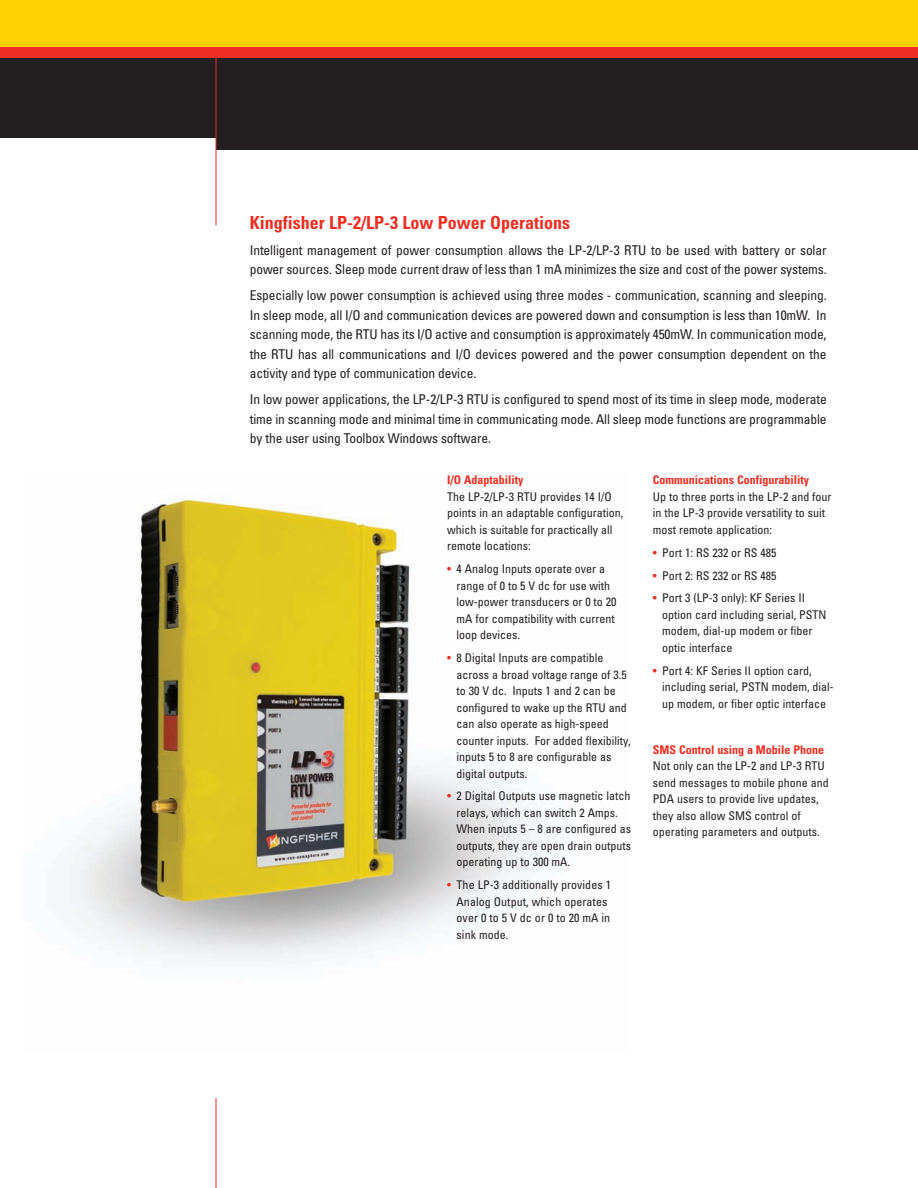
<style>
.page{position:relative;width:918px;height:1188px;background:#fff}
.page>*{position:absolute;margin:0;border:0;box-sizing:border-box;transform-origin:0 0}
.t1{font:700 condensed 18px "Univers";color:#ee2e22}
.t2{font:condensed 13.5px/19.5px "Univers";letter-spacing:-.01em;color:#231f20;text-align:justify}
.t3{font:condensed 12px/16.5px "Univers";color:#231f20}
.t4{font:700 condensed 12px "Univers";color:#ee2e22}
.s1{color:#ee2e22}
</style>
<div class="page">
<div style="left:0;top:0;width:918px;height:69px;background:#fed105"></div>
<div style="left:216px;top:57px;width:702px;height:93px;background:#231f20"></div>
<div style="left:0;top:57px;width:216px;height:80px;background:#231f20"></div>
<hr style="left:216px;top:57px;width:1px;height:168px;background:#ee2e22">
<div style="left:0;top:47px;width:918px;height:11px;background:#ee2e22"></div>
<hr style="left:216px;top:1098px;width:1px;height:90px;background:#ee2e22">
<img style="left:57px;top:499px;width:485px;height:465px">
<h1 class="t1" style="left:250px;top:216px;width:322px">Kingfisher LP-2/LP-3 Low Power Operations</h1>
<p class="t2" style="left:250px;top:242px;width:579px">Intelligent management of power consumption allows the LP-2/LP-3 RTU to be used with battery or solar power sources. Sleep mode current draw of less than 1 mA minimizes the size and cost of the power systems.</p>
<p class="t2" style="left:250px;top:287px;width:578px">Especially low power consumption is achieved using three modes - communication, scanning and sleeping.<br>In sleep mode, all I/O and communication devices are powered down and consumption is less than 10mW. In scanning mode, the RTU has its I/O active and consumption is approximately 450mW. In communication mode, the RTU has all communications and I/O devices powered and the power consumption dependent on the activity and type of communication device.</p>
<p class="t2" style="left:250px;top:391px;width:579px">In low power applications, the LP-2/LP-3 RTU is configured to spend most of its time in sleep mode, moderate time in scanning mode and minimal time in communicating mode. All sleep mode functions are programmable by the user using Toolbox Windows software.</p>
<p class="t4" style="left:447px;top:475px;width:78px">I/O Adaptability</p>
<p class="t3" style="left:447px;top:489px;width:178px">The LP-2/LP-3 RTU provides 14 I/O points in an adaptable configuration, which is suitable for practically all remote locations:</p>
<p class="t3" style="left:457px;top:561px;width:161px;text-indent:-9px"><span class="s1">•</span> 4 Analog Inputs operate over a range of 0 to 5 V dc for use with low-power transducers or 0 to 20 mA for compatibility with current loop devices.</p>
<p class="t3" style="left:457px;top:650px;width:176px;text-indent:-9px"><span class="s1">•</span> 8 Digital Inputs are compatible across a broad voltage range of 3.5 to 30 V dc. Inputs 1 and 2 can be configured to wake up the RTU and can also operate as high-speed counter inputs. For added flexibility, inputs 5 to 8 are configurable as digital outputs.</p>
<p class="t3" style="left:457px;top:789px;width:176px;text-indent:-9px"><span class="s1">•</span> 2 Digital Outputs use magnetic latch relays, which can switch 2 Amps.<br>When inputs 5 – 8 are configured as outputs, they are open drain outputs operating up to 300 mA.</p>
<p class="t3" style="left:457px;top:878px;width:156px;text-indent:-9px"><span class="s1">•</span> The LP-3 additionally provides 1<br>Analog Output, which operates over 0 to 5 V dc or 0 to 20 mA in sink mode.</p>
<p class="t4" style="left:653px;top:475px;width:158px">Communications Configurability</p>
<p class="t3" style="left:653px;top:489px;width:180px">Up to three ports in the LP-2 and four in the LP-3 provide versatility to suit most remote application:</p>
<p class="t3" style="left:653px;top:545px;width:125px"><span class="s1">•</span> Port 1: RS 232 or RS 485</p>
<p class="t3" style="left:653px;top:568px;width:125px"><span class="s1">•</span> Port 2: RS 232 or RS 485</p>
<p class="t3" style="left:662px;top:591px;width:166px;text-indent:-9px"><span class="s1">•</span> Port 3 (LP-3 only): KF Series II option card including serial, PSTN modem, dial-up modem or fiber optic interface</p>
<p class="t3" style="left:662px;top:663px;width:173px;text-indent:-9px"><span class="s1">•</span> Port 4: KF Series II option card, including serial, PSTN modem, dial&shy;up modem, or fiber optic interface</p>
<p class="t4" style="left:653px;top:745px;width:173px">SMS Control using a Mobile Phone</p>
<p class="t3" style="left:653px;top:759px;width:177px">Not only can the LP-2 and LP-3 RTU send messages to mobile phone and<br>PDA users to provide live updates, they also allow SMS control of operating parameters and outputs.</p>
</div>
